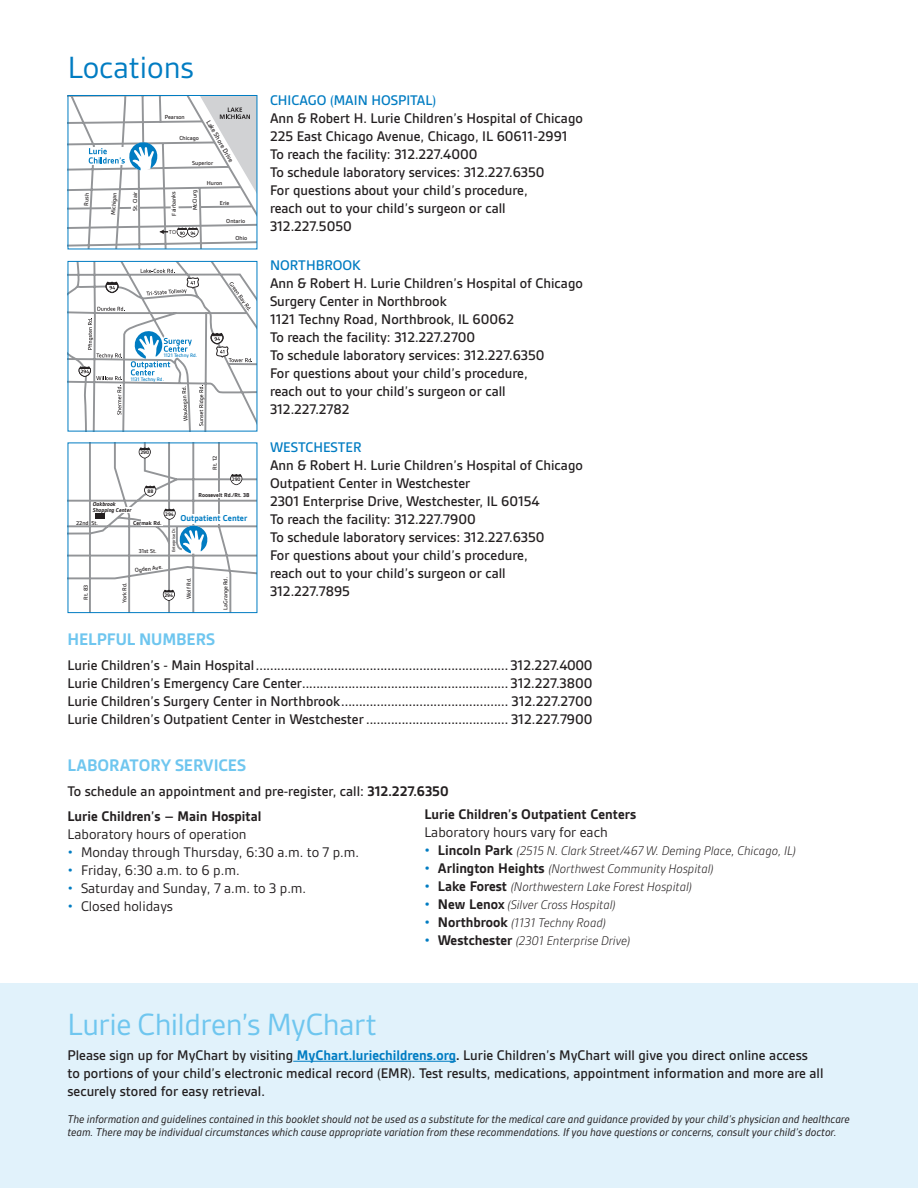
<style>
.page{position:relative;width:918px;height:1188px;background:#fff}
.page>*{position:absolute;margin:0;border:0;box-sizing:border-box;transform-origin:0 0}
.t1{font:33px "Gesta";letter-spacing:-.015em;color:#6fc6ef}
.t2{font:33px "Gesta";color:#007cc2}
.t3{font:700 18px "Gesta";letter-spacing:-.005em;color:#6fc6ef}
.t4{font:500 15px/18px "Gesta";color:#231f20}
.t5{font:15px "Gesta";color:#231f20}
.t6{font:500 15px "Gesta";color:#007cc2}
.t7{font:700 15px "Gesta";color:#231f20}
.t8{font:italic 300 13.5px "Gesta";color:#231f20}
.t9{font:italic 12px/13.5px "Gesta";letter-spacing:-.005em;color:#231f20}
.t10{font:700 9.3px "Gesta";color:#007cc2}
.t11{font:500 7.05px "Gesta";color:#231f20}
.t12{font:500 6.3px "Gesta";color:#231f20}
.t13{font:6.3px "Gesta";color:#231f20}
.t14{font:500 6.15px "Gesta";color:#231f20}
.t15{font:700 6.15px "Gesta";color:#231f20}
.t16{font:italic 700 6.15px/5.4px "Gesta";color:#231f20}
.t17{font:500 5.4px "Gesta";color:#007cc2}
.t18{font:700 5.4px "Gesta";color:#231f20}
.t19{font:500 4.65px "Gesta";letter-spacing:-.01em;color:#231f20}
.s1{font-weight:700}
.s2{color:#007cc2}
.s3{font-weight:500;font-style:normal;font-size:15px;color:#007cc2}
.s4{font-weight:700;font-style:normal;font-size:15px}
.s5{font-weight:700;color:#007cc2}
</style>
<div class="page">
<svg style="left:70px;top:97px;width:185px;height:150px"></svg>
<svg style="left:70px;top:444px;width:185px;height:167px"></svg>
<div style="left:179px;top:514px;width:69px;height:10px;background:#fff"></div>
<svg style="left:70px;top:263px;width:185px;height:167px"></svg>
<div style="left:0;top:984px;width:918px;height:204px;background:#e1f2fb"></div>
<hr style="left:293px;top:1061px;width:163px;height:1px;background:#007cc2">
<h1 class="t2" style="left:68px;top:50px;width:128px">Locations</h1>
<p class="t12" style="left:165px;top:114px;width:22px">Pearson</p>
<p class="t12" style="left:179px;top:134px;width:21px">Chicago</p>
<p class="t12" style="left:192px;top:159px;width:22px">Superior</p>
<p class="t12" style="left:207px;top:180px;width:17px">Huron</p>
<p class="t12" style="left:220px;top:199px;width:11px">Erie</p>
<p class="t12" style="left:226px;top:217px;width:20px">Ontario</p>
<p class="t12" style="left:236px;top:235px;width:13px">Ohio</p>
<p class="t11" style="left:211px;top:119px;width:49px;rotate:60deg">Lake Shore Drive</p>
<p class="t12" style="left:83px;top:205px;width:14px;rotate:-88deg">Rush</p>
<p class="t12" style="left:192px;top:211px;width:22px;rotate:-92deg">McClurg</p>
<p class="t12" style="left:171px;top:216px;width:26px;rotate:-91deg">Fairbanks</p>
<p class="t12" style="left:132px;top:211px;width:21px;rotate:-90deg">St. Clair</p>
<p class="t12" style="left:110px;top:215px;width:24px;rotate:-86deg">Michigan</p>
<p class="t13" style="left:169px;top:228px;width:9px">TO</p>
<p class="t17" style="left:164px;top:352px;width:35px">1121 Techny Rd.</p>
<p class="t17" style="left:131px;top:376px;width:35px">1131 Techny Rd.</p>
<p class="t18" style="left:140px;top:450px;width:10px">290</p>
<p class="t18" style="left:147px;top:488px;width:7px">88</p>
<p class="t14" style="left:212px;top:470px;width:15px;rotate:-90deg">Rt. 12</p>
<p class="t18" style="left:232px;top:476px;width:10px">290</p>
<p class="t15" style="left:199px;top:491px;width:53px">Roosevelt Rd./Rt. 38</p>
<p class="t16" style="left:93px;top:502px;width:40px">Oakbrook<br>Shopping Center</p>
<p class="t14" style="left:76px;top:519px;width:23px">22nd St.</p>
<p class="t18" style="left:165px;top:511px;width:10px">294</p>
<p class="t10" style="left:180px;top:513px;width:68px">Outpatient Center</p>
<p class="t15" style="left:133px;top:520px;width:30px">Cermak Rd.</p>
<p class="t14" style="left:139px;top:548px;width:19px">31st St.</p>
<p class="t19" style="left:171px;top:552px;width:26px;rotate:-90deg">Enterprise Dr.</p>
<p class="t14" style="left:83px;top:600px;width:16px;rotate:-90deg">Rt. 83</p>
<p class="t14" style="left:121px;top:603px;width:22px;rotate:-90deg">York Rd.</p>
<p class="t14" style="left:135px;top:567px;width:29px;rotate:-7deg">Ogden Ave.</p>
<p class="t18" style="left:165px;top:592px;width:10px">294</p>
<p class="t14" style="left:186px;top:599px;width:23px;rotate:-90deg">Wolf Rd.</p>
<p class="t14" style="left:222px;top:610px;width:34px;rotate:-90deg">LaGrange Rd.</p>
<p class="t6" style="left:270px;top:93px;width:168px">CHICAGO (MAIN HOSPITAL)</p>
<p class="t4" style="left:270px;top:110px;width:314px">Ann &amp; Robert H. Lurie Children’s Hospital of Chicago 225 East Chicago Avenue, Chicago, IL 60611-2991<br>To reach the facility: 312.227.4000<br>To schedule laboratory services: 312.227.6350<br>For questions about your child’s procedure,<br>reach out to your child’s surgeon or call 312.227.5050</p>
<p class="t6" style="left:270px;top:257px;width:92px">NORTHBROOK</p>
<p class="t4" style="left:270px;top:274px;width:314px">Ann &amp; Robert H. Lurie Children’s Hospital of Chicago Surgery Center in Northbrook<br>1121 Techny Road, Northbrook, IL 60062<br>To reach the facility: 312.227.2700<br>To schedule laboratory services: 312.227.6350<br>For questions about your child’s procedure,<br>reach out to your child’s surgeon or call 312.227.2782</p>
<p class="t6" style="left:270px;top:439px;width:93px">WESTCHESTER</p>
<p class="t4" style="left:270px;top:456px;width:314px">Ann &amp; Robert H. Lurie Children’s Hospital of Chicago Outpatient Center in Westchester<br>2301 Enterprise Drive, Westchester, IL 60154<br>To reach the facility: 312.227.7900<br>To schedule laboratory services: 312.227.6350<br>For questions about your child’s procedure,<br>reach out to your child’s surgeon or call 312.227.7895</p>
<p class="t3" style="left:68px;top:630px;width:149px">HELPFUL NUMBERS</p>
<p class="t4" style="left:68px;top:657px;width:527px;text-align:justify">Lurie Children’s - Main Hospital....................................................................... 312.227.4000<br>Lurie Children’s Emergency Care Center.......................................................... 312.227.3800<br>Lurie Children’s Surgery Center in Northbrook............................................... 312.227.2700<br>Lurie Children’s Outpatient Center in Westchester........................................ 312.227.7900</p>
<p class="t3" style="left:68px;top:756px;width:180px">LABORATORY SERVICES</p>
<p class="t4" style="left:68px;top:779px;width:383px;line-height:24.8px">To schedule an appointment and pre-register, call: <span class="s1">312.227.6350<br>Lurie Children’s – Main Hospital</span></p>
<p class="t5" style="left:68px;top:826px;width:181px">Laboratory hours of operation</p>
<p class="t5" style="left:68px;top:844px;width:293px"><span class="s2">•</span> Monday through Thursday, 6:30 a.m. to 7 p.m.</p>
<p class="t5" style="left:68px;top:862px;width:174px"><span class="s2">•</span> Friday, 6:30 a.m. to 6 p.m.</p>
<p class="t5" style="left:68px;top:880px;width:240px"><span class="s2">•</span> Saturday and Sunday, 7 a.m. to 3 p.m.</p>
<p class="t5" style="left:68px;top:898px;width:107px"><span class="s2">•</span> Closed holidays</p>
<p class="t7" style="left:424px;top:806px;width:213px">Lurie Children’s Outpatient Centers</p>
<p class="t5" style="left:424px;top:825px;width:185px">Laboratory hours vary for each</p>
<p class="t8" style="left:424px;top:844px;width:373px"><span class="s3">•</span> <span class="s4">Lincoln Park</span> (2515 N. Clark Street/467 W. Deming Place, Chicago, IL)</p>
<p class="t8" style="left:424px;top:862px;width:291px"><span class="s3">•</span> <span class="s4">Arlington Heights</span> (Northwest Community Hospital)</p>
<p class="t8" style="left:424px;top:880px;width:269px"><span class="s3">•</span> <span class="s4">Lake Forest</span> (Northwestern Lake Forest Hospital)</p>
<p class="t8" style="left:424px;top:898px;width:193px"><span class="s3">•</span> <span class="s4">New Lenox</span> (Silver Cross Hospital)</p>
<p class="t8" style="left:424px;top:916px;width:183px"><span class="s3">•</span> <span class="s4">Northbrook</span> (1131 Techny Road)</p>
<p class="t8" style="left:424px;top:934px;width:207px"><span class="s3">•</span> <span class="s4">Westchester</span> (2301 Enterprise Drive)</p>
<h1 class="t1" style="left:68px;top:1007px;width:311px">Lurie Children’s MyChart</h1>
<p class="t4" style="left:68px;top:1046px;width:758px">Please sign up for MyChart by visiting <span class="s5">MyChart.luriechildrens.org</span><span class="s1">.</span> Lurie Children’s MyChart will give you direct online access to portions of your child’s electronic medical record (EMR). Test results, medications, appointment information and more are all securely stored for easy retrieval.</p>
<p class="t9" style="left:68px;top:1112px;width:784px">The information and guidelines contained in this booklet should not be used as a substitute for the medical care and guidance provided by your child’s physician and healthcare team. There may be individual circumstances which cause appropriate variation from these recommendations. If you have questions or concerns, consult your child’s doctor.</p>
</div>
